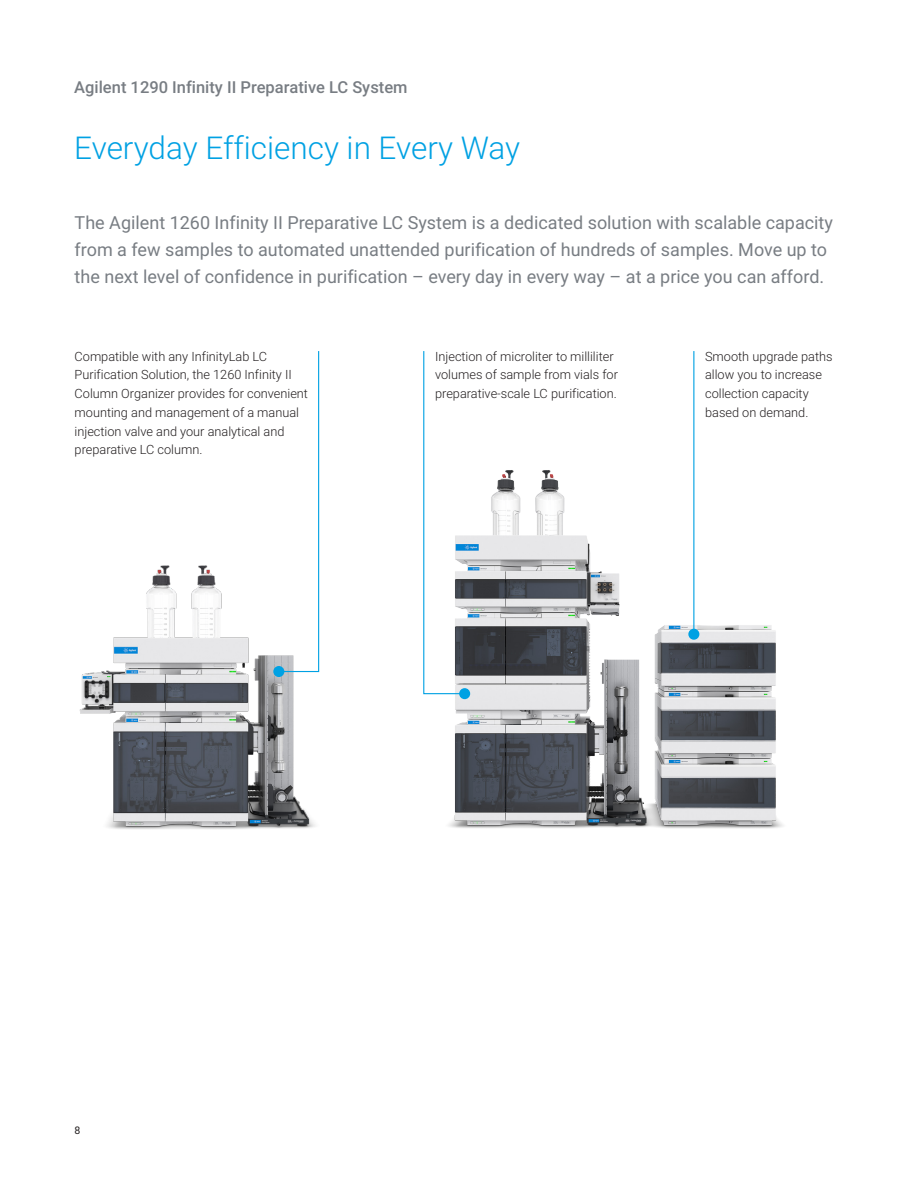
<style>
.page{position:relative;width:918px;height:1188px;background:#fff}
.page>*{position:absolute;margin:0;border:0;box-sizing:border-box;transform-origin:0 0}
.BROCHURE_int_head_bl{font:300 31.5px "Roboto";color:#00a1e3}
.BROCHURE_paragraph_g{font:18px/27px "Roboto";color:#787d83}
.BROCHURE_header{font:500 16.5px "Roboto";color:#787d83}
.BROCHURE_callout_tex{font:300 12.75px/18.8px "Roboto";color:#231f20}
.t1{font:10.5px "Roboto";color:#231f20}
</style>
<div class="page">
<img style="left:79px;top:565px;width:236px;height:264px">
<img style="left:448px;top:446px;width:335px;height:383px">
<svg style="left:278px;top:351px;width:42px;height:322px"></svg>
<div style="left:273px;top:666px;width:11px;height:11px;background:#00a1e3;border-radius:50%"></div>
<svg style="left:423px;top:351px;width:43px;height:344px"></svg>
<div style="left:459px;top:688px;width:11px;height:11px;background:#00a1e3;border-radius:50%"></div>
<hr style="left:693px;top:351px;width:1px;height:283px;background:#00a1e3">
<div style="left:688px;top:629px;width:11px;height:11px;background:#00a1e3;border-radius:50%"></div>
<p class="BROCHURE_header" style="left:74px;top:75px;width:335px">Agilent 1290 Infinity II Preparative LC System</p>
<p class="BROCHURE_int_head_bl" style="left:74px;top:125px;width:448px">Everyday Efficiency in Every Way</p>
<p class="BROCHURE_paragraph_g" style="left:75px;top:208px;width:760px">The Agilent 1260 Infinity II Preparative LC System is a dedicated solution with scalable capacity from a few samples to automated unattended purification of hundreds of samples. Move up to the next level of confidence in purification – every day in every way – at a price you can afford.</p>
<p class="BROCHURE_callout_tex" style="left:75px;top:346px;width:235px">Compatible with any InfinityLab LC Purification Solution, the 1260 Infinity II Column Organizer provides for convenient mounting and management of a manual injection valve and your analytical and preparative LC column.</p>
<p class="BROCHURE_callout_tex" style="left:435px;top:346px;width:184px">Injection of microliter to milliliter volumes of sample from vials for preparative-scale LC purification.</p>
<p class="BROCHURE_callout_tex" style="left:705px;top:346px;width:129px">Smooth upgrade paths allow you to increase collection capacity based on demand.</p>
<p class="t1" style="left:75px;top:1123px;width:7px">8</p>
</div>
